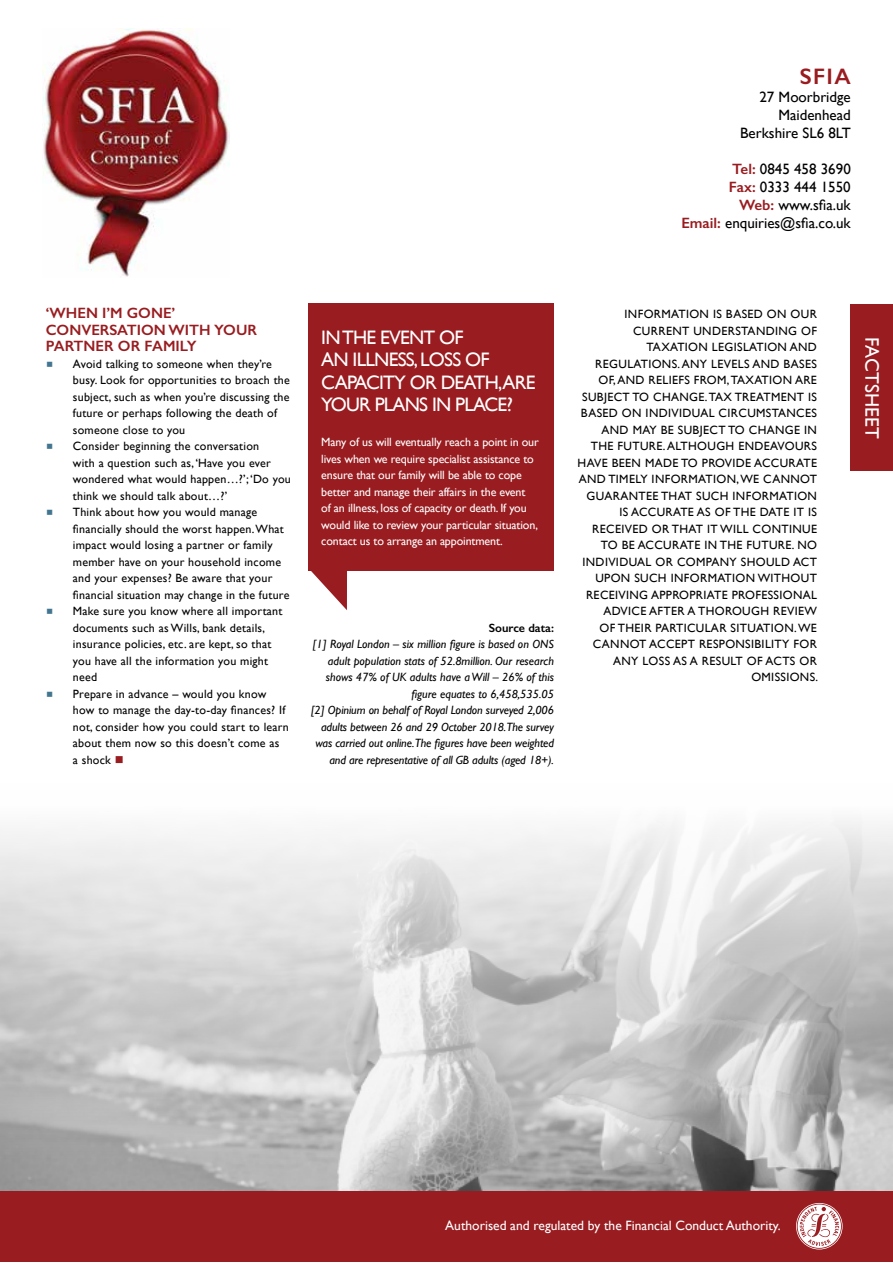
<style>
.page{position:relative;width:893px;height:1263px;background:#fff}
.page>*{position:absolute;margin:0;border:0;box-sizing:border-box;transform-origin:0 0}
.t1{font:600 22.5px "Gill Sans";color:#991c20}
.t2{font:19.5px/22.5px "Gill Sans";letter-spacing:-.04em;color:#fff}
.t3{font:19.5px "Gill Sans";letter-spacing:.01em;color:#fff}
.t4{font:15px/18px "Gill Sans";color:#000;text-align:right}
.t5{font:600 15px/16.5px "Gill Sans";color:#991c20}
.t6{font:13.5px "Gill Sans";color:#fff}
.t7{font:12px/16.5px "Gill Sans";letter-spacing:.02em;color:#000}
.t8{font:italic 12px/16.5px "Gill Sans";letter-spacing:-.01em;color:#000;text-align:right}
.t9{font:12px/16.5px "Gill Sans";letter-spacing:-.01em;color:#fff}
.t10{font:600 12px "Gill Sans";color:#000}
.s1{font-weight:600;color:#991c20}
.s2{color:#991c20}
</style>
<div class="page">
<svg style="left:309px;top:570px;width:38px;height:40px"></svg>
<div style="left:309px;top:303px;width:245px;height:267px;background:#991c20"></div>
<img style="left:0;top:820px;width:893px;height:371px">
<div style="left:0;top:1191px;width:893px;height:71px;background:#991c20"></div>
<div style="left:851px;top:305px;width:42px;height:166px;background:#991c20"></div>
<img style="left:43px;top:29px;width:186px;height:248px">
<svg style="left:796px;top:1203px;width:47px;height:46px"></svg>
<h1 class="t1" style="left:800px;top:63px;width:52px">SFIA</h1>
<p class="t4" style="left:740px;top:88px;width:112px">27 Moorbridge<br>Maidenhead<br>Berkshire SL6 8LT</p>
<p class="t4" style="left:681px;top:160px;width:171px"><span class="s1">Tel:</span> 0845 458 3690<br><span class="s1">Fax:</span> 0333 444 1550<br><span class="s1">Web:</span> www.sfia.uk<br><span class="s1">Email:</span> enquiries@sfia.co.uk</p>
<p class="t5" style="left:46px;top:305px;width:213px">‘WHEN I’M GONE’<br>CONVERSATION WITH YOUR<br>PARTNER OR FAMILY</p>
<p class="t7" style="left:73px;top:355px;width:219px">Avoid talking to someone when they’re busy. Look for opportunities to broach the subject, such as when you’re discussing the future or perhaps following the death of someone close to you<br>Consider beginning the conversation<br>with a question such as, ‘Have you ever wondered what would happen…?’; ‘Do you think we should talk about…?’<br>Think about how you would manage financially should the worst happen. What impact would losing a partner or family member have on your household income and your expenses? Be aware that your financial situation may change in the future Make sure you know where all important documents such as Wills, bank details, insurance policies, etc. are kept, so that you have all the information you might need<br>Prepare in advance – would you know how to manage the day-to-day finances? If not, consider how you could start to learn about them now so this doesn’t come as<br>a shock <span class="s2">■</span></p>
<h2 class="t2" style="left:321px;top:326px;width:216px">IN THE EVENT OF<br>AN ILLNESS, LOSS OF<br>CAPACITY OR DEATH,ARE<br>YOUR PLANS IN PLACE?</h2>
<p class="t9" style="left:321px;top:434px;width:219px">Many of us will eventually reach a point in our lives when we require specialist assistance to ensure that our family will be able to cope better and manage their affairs in the event<br>of an illness, loss of capacity or death. If you would like to review your particular situation, contact us to arrange an appointment.</p>
<p class="t10" style="left:489px;top:620px;width:67px">Source data:</p>
<p class="t8" style="left:311px;top:636px;width:245px">[1] Royal London – six million figure is based on ONS adult population stats of 52.8million. Our research shows 47% of UK adults have a Will – 26% of this figure equates to 6,458,535.05<br>[2] Opinium on behalf of Royal London surveyed 2,006 adults between 26 and 29 October 2018.The survey was carried out online.The figures have been weighted and are representative of all GB adults (aged 18+).</p>
<p class="t7" style="left:578px;top:306px;width:242px;text-align:right">INFORMATION IS BASED ON OUR<br>CURRENT UNDERSTANDING OF<br>TAXATION LEGISLATION AND<br>REGULATIONS. ANY LEVELS AND BASES<br>OF, AND RELIEFS FROM, TAXATION ARE<br>SUBJECT TO CHANGE. TAX TREATMENT IS<br>BASED ON INDIVIDUAL CIRCUMSTANCES<br>AND MAY BE SUBJECT TO CHANGE IN<br>THE FUTURE. ALTHOUGH ENDEAVOURS<br>HAVE BEEN MADE TO PROVIDE ACCURATE<br>AND TIMELY INFORMATION, WE CANNOT<br>GUARANTEE THAT SUCH INFORMATION<br>IS ACCURATE AS OF THE DATE IT IS<br>RECEIVED OR THAT IT WILL CONTINUE<br>TO BE ACCURATE IN THE FUTURE. NO<br>INDIVIDUAL OR COMPANY SHOULD ACT<br>UPON SUCH INFORMATION WITHOUT<br>RECEIVING APPROPRIATE PROFESSIONAL<br>ADVICE AFTER A THOROUGH REVIEW<br>OF THEIR PARTICULAR SITUATION. WE<br>CANNOT ACCEPT RESPONSIBILITY FOR<br>ANY LOSS AS A RESULT OF ACTS OR<br>OMISSIONS.</p>
<h2 class="t3" style="left:883px;top:337px;width:104px;rotate:90deg">FACTSHEET</h2>
<p class="t6" style="left:445px;top:1217px;width:337px">Authorised and regulated by the Financial Conduct Authority.</p>
</div>
